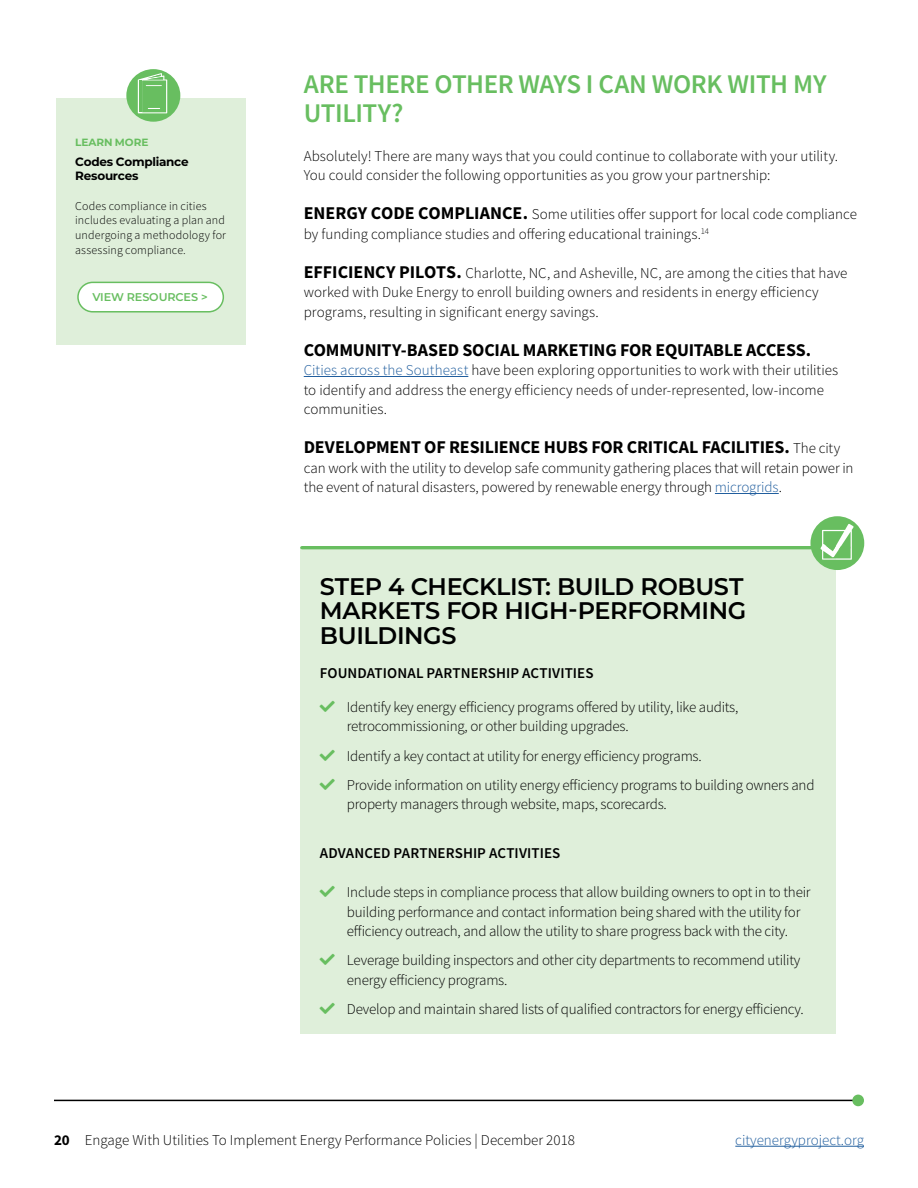
<style>
.page{position:relative;width:918px;height:1188px;background:#fff}
.page>*{position:absolute;margin:0;border:0;box-sizing:border-box;transform-origin:0 0}
.report-sub-a-nospace{font:600 27px/29.2px "Source Sans Pro";letter-spacing:-.015em;color:#68be60}
.report-box-b-sub-a{font:600 24px/24.3px "Montserrat";letter-spacing:-.015em;color:#000101}
.Body{font:700 18px "Source Sans Pro";letter-spacing:-.01em;color:#000}
.Body-2{font:300 15px/19.5px "Source Sans Pro";letter-spacing:-.01em;color:#000}
.report-box-b-sub-a-2{font:600 15px "Source Sans Pro";letter-spacing:.005em;color:#000}
.report-box-a-sub-a{font:600 15px "Source Sans Pro";letter-spacing:.005em;color:#000}
.t1{font:300 15px "Source Sans Pro";color:#215e9e}
.report-body{font:300 12px/14.7px "Source Sans Pro";letter-spacing:.01em;color:#000}
.report-ce-sub-a{font:700 12px/14.7px "Montserrat";letter-spacing:-.02em;color:#000}
.Callout_Main{font:600 11.25px "Montserrat";letter-spacing:-.01em;color:#68be60}
.report-ce-head-green{font:700 10.5px "Montserrat";letter-spacing:-.005em;color:#68be60}
.s1{font-weight:700;font-size:18px}
.s2{color:#215e9e}
.s3{font-weight:300;font-size:15px}
.s4{font-weight:700}
</style>
<div class="page">
<hr style="left:735px;top:1146px;width:129px;height:1px;background:#215e9e">
<hr style="left:54px;top:1100px;width:805px;height:1px;background:#000">
<div style="left:852px;top:1095px;width:12px;height:11px;background:#68be60;border-radius:50%"></div>
<hr style="left:304px;top:376px;width:164px;height:1px;background:#215e9e">
<hr style="left:715px;top:493px;width:64px;height:1px;background:#215e9e">
<div style="left:300px;top:547px;width:536px;height:487px;background:#dfefda"></div>
<hr style="left:302px;top:546px;width:547px;height:3px;background:#68be60">
<svg style="left:810px;top:516px;width:54px;height:54px"></svg>
<div style="left:56px;top:98px;width:190px;height:247px;background:#dfefda"></div>
<div style="left:78px;top:282px;width:145px;height:30px;background:#fff;border-radius:15px"></div>
<div style="left:77px;top:282px;width:147px;height:31px;border:2px solid #68be60;border-radius:15px"></div>
<svg style="left:126px;top:69px;width:54px;height:53px"></svg>
<hr style="left:139px;top:81px;width:2px;height:31px;background:#68be60">
<p class="report-ce-head-green" style="left:75px;top:135px;width:75px">LEARN MORE</p>
<p class="report-ce-sub-a" style="left:75px;top:154px;width:115px">Codes Compliance<br>Resources</p>
<p class="report-body" style="left:75px;top:198px;width:152px">Codes compliance in cities includes evaluating a plan and undergoing a methodology for assessing compliance.</p>
<p class="Callout_Main" style="left:92px;top:289px;width:117px">VIEW RESOURCES &gt;</p>
<p class="report-sub-a-nospace" style="left:304px;top:69px;width:524px">ARE THERE OTHER WAYS I CAN WORK WITH MY<br>UTILITY?</p>
<p class="Body-2" style="left:304px;top:146px;width:536px">Absolutely! There are many ways that you could continue to collaborate with your utility.<br>You could consider the following opportunities as you grow your partnership:</p>
<p class="Body-2" style="left:304px;top:205px;width:555px"><span class="s1">ENERGY CODE COMPLIANCE.</span> Some utilities offer support for local code compliance by funding compliance studies and offering educational trainings.<sup>14</sup></p>
<p class="Body-2" style="left:304px;top:263px;width:545px"><span class="s1">EFFICIENCY PILOTS.</span> Charlotte, NC, and Asheville, NC, are among the cities that have worked with Duke Energy to enroll building owners and residents in energy efficiency programs, resulting in significant energy savings.</p>
<p class="Body" style="left:304px;top:338px;width:509px">COMMUNITY-BASED SOCIAL MARKETING FOR EQUITABLE ACCESS.</p>
<p class="Body-2" style="left:304px;top:361px;width:536px"><span class="s2">Cities across the Southeast</span> have been exploring opportunities to work with their utilities to identify and address the energy efficiency needs of under-represented, low-income communities.</p>
<p class="Body" style="left:304px;top:435px;width:538px">DEVELOPMENT OF RESILIENCE HUBS FOR CRITICAL FACILITIES. <span class="s3">The city</span></p>
<p class="Body-2" style="left:304px;top:458px;width:551px">can work with the utility to develop safe community gathering places that will retain power in the event of natural disasters, powered by renewable energy through <span class="s2">microgrids</span>.</p>
<p class="report-box-b-sub-a" style="left:320px;top:573px;width:428px">STEP 4 CHECKLIST: BUILD ROBUST<br>MARKETS FOR HIGH-PERFORMING<br>BUILDINGS</p>
<p class="report-box-b-sub-a-2" style="left:320px;top:663px;width:275px">FOUNDATIONAL PARTNERSHIP ACTIVITIES</p>
<p class="Body-2" style="left:347px;top:697px;width:393px">Identify key energy efficiency programs offered by utility, like audits, retrocommissioning, or other building upgrades.</p>
<p class="Body-2" style="left:347px;top:746px;width:356px">Identify a key contact at utility for energy efficiency programs.</p>
<p class="Body-2" style="left:347px;top:775px;width:469px">Provide information on utility energy efficiency programs to building owners and property managers through website, maps, scorecards.</p>
<p class="report-box-a-sub-a" style="left:320px;top:843px;width:242px">ADVANCED PARTNERSHIP ACTIVITIES</p>
<p class="Body-2" style="left:347px;top:882px;width:465px">Include steps in compliance process that allow building owners to opt in to their building performance and contact information being shared with the utility for efficiency outreach, and allow the utility to share progress back with the city.</p>
<p class="Body-2" style="left:347px;top:951px;width:455px">Leverage building inspectors and other city departments to recommend utility energy efficiency programs.</p>
<p class="Body-2" style="left:347px;top:999px;width:458px">Develop and maintain shared lists of qualified contractors for energy efficiency.</p>
<p class="Body-2" style="left:54px;top:1130px;width:523px"><span class="s4">20</span> Engage With Utilities To Implement Energy Performance Policies | December 2018</p>
<p class="t1" style="left:735px;top:1131px;width:130px">cityenergyproject.org</p>
</div>
